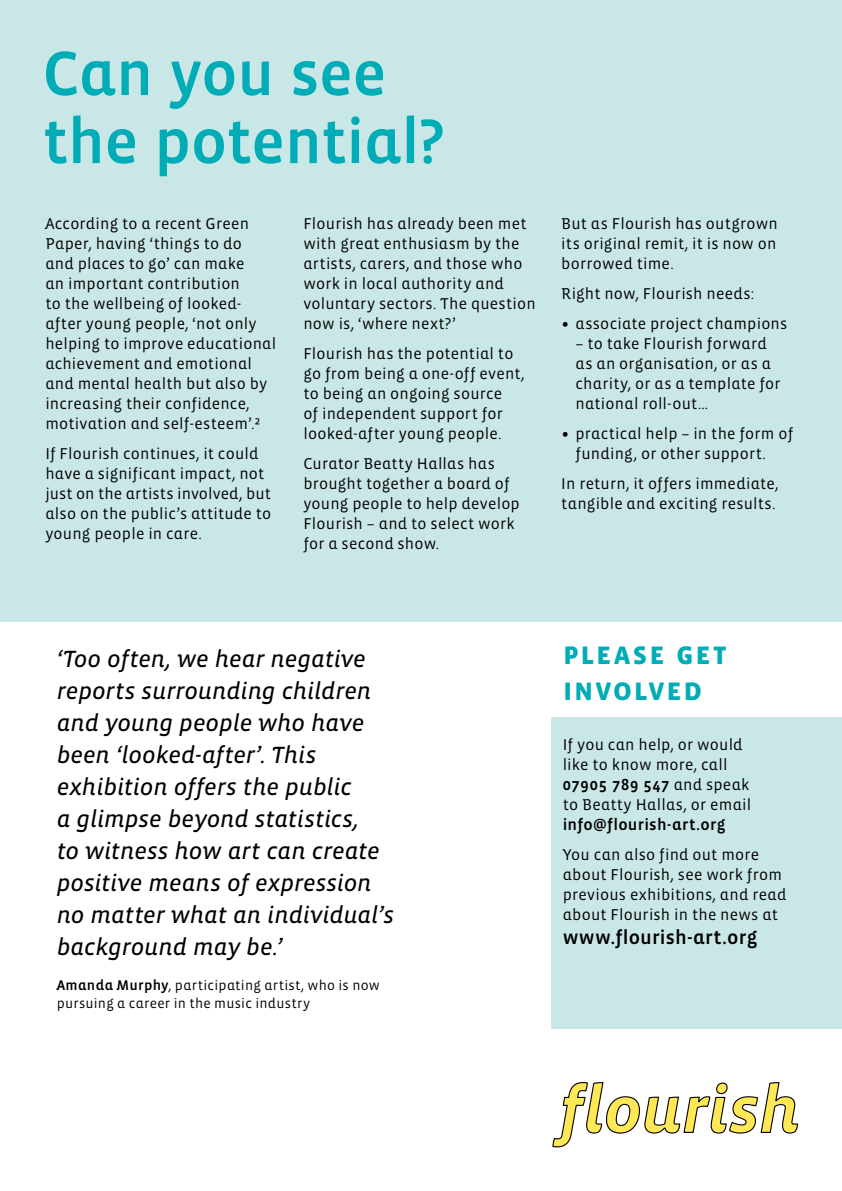
<style>
.page{position:relative;width:842px;height:1191px;background:#fff}
.page>*{position:absolute;margin:0;border:0;box-sizing:border-box;transform-origin:0 0}
.t1{font:500 64px/68px "Vista Sans OT";letter-spacing:-.01em;color:#00acb5}
.t2{font:700 32px/36px "Vista Sans OT";letter-spacing:.045em;color:#00acb5}
.t3{font:italic 24px/32px "Vista Sans OT";letter-spacing:-.005em;color:#000}
.t4{font:500 20px "Vista Sans OT";letter-spacing:.015em;color:#000}
.t5{font:500 16.4px "Vista Sans OT";letter-spacing:.05em;color:#000}
.t6{font:16px/20px "Vista Sans OT";letter-spacing:.015em;color:#000}
.t7{font:14px/18px "Vista Sans OT";letter-spacing:.02em;color:#000}
.s1{font-size:24px}
.s2{font-weight:500;font-size:14.4px}
.s3{font-weight:400;font-size:16px}
</style>
<div class="page">
<div style="left:0;top:0;width:842px;height:621px;background:#cae7e7"></div>
<div style="left:551px;top:717px;width:291px;height:312px;background:#cae7e7"></div>
<svg style="left:552px;top:1082px;width:246px;height:65px"></svg>
<h1 class="t1" style="left:43px;top:41px;width:403px">Can you see the potential?</h1>
<p class="t6" style="left:45px;top:213px;width:232px">According to a recent Green<br>Paper, having ‘things to do<br>and places to go’ can make<br>an important contribution<br>to the wellbeing of looked&shy;after young people, ‘not only helping to improve educational achievement and emotional and mental health but also by increasing their confidence, motivation and self-esteem’.2</p>
<p class="t6" style="left:45px;top:443px;width:227px">If Flourish continues, it could have a significant impact, not just on the artists involved, but also on the public’s attitude to young people in care.</p>
<p class="t6" style="left:303px;top:213px;width:234px">Flourish has already been met with great enthusiasm by the artists, carers, and those who work in local authority and voluntary sectors. The question now is, ‘where next?’</p>
<p class="t6" style="left:303px;top:343px;width:223px">Flourish has the potential to go from being a one-off event, to being an ongoing source<br>of independent support for looked-after young people.</p>
<p class="t6" style="left:303px;top:453px;width:218px">Curator Beatty Hallas has brought together a board of young people to help develop<br>Flourish – and to select work for a second show.</p>
<p class="t6" style="left:561px;top:213px;width:218px;text-align:justify">But as Flourish has outgrown its original remit, it is now on borrowed time.</p>
<p class="t6" style="left:561px;top:283px;width:195px">Right now, Flourish needs:</p>
<p class="t6" style="left:561px;top:313px;width:227px"><span class="s1">•</span> associate project champions</p>
<p class="t6" style="left:575px;top:333px;width:207px">– to take Flourish forward as an organisation, or as a charity, or as a template for national roll-out…</p>
<p class="t6" style="left:575px;top:423px;width:219px;text-indent:-14px"><span class="s1">•</span> practical help – in the form of funding, or other support.</p>
<p class="t6" style="left:561px;top:473px;width:219px">In return, it offers immediate, tangible and exciting results.</p>
<p class="t3" style="left:57px;top:643px;width:339px">‘Too often, we hear negative reports surrounding children and young people who have been ‘looked-after’. This exhibition offers the public<br>a glimpse beyond statistics,<br>to witness how art can create positive means of expression no matter what an individual’s background may be.’</p>
<p class="t7" style="left:57px;top:976px;width:325px"><span class="s2">Amanda Murphy</span>, participating artist, who is now pursuing a career in the music industry</p>
<h2 class="t2" style="left:563px;top:636px;width:165px">Please get involved</h2>
<p class="t6" style="left:563px;top:735px;width:181px">If you can help, or would like to know more, call</p>
<p class="t5" style="left:563px;top:776px;width:188px">07905 789 547 <span class="s3">and speak</span></p>
<p class="t6" style="left:563px;top:795px;width:190px">to Beatty Hallas, or email</p>
<p class="t5" style="left:563px;top:816px;width:164px">info@flourish-art.org</p>
<p class="t6" style="left:563px;top:845px;width:225px">You can also find out more about Flourish, see work from previous exhibitions, and read about Flourish in the news at</p>
<p class="t4" style="left:563px;top:927px;width:196px">www.flourish-art.org</p>
</div>
